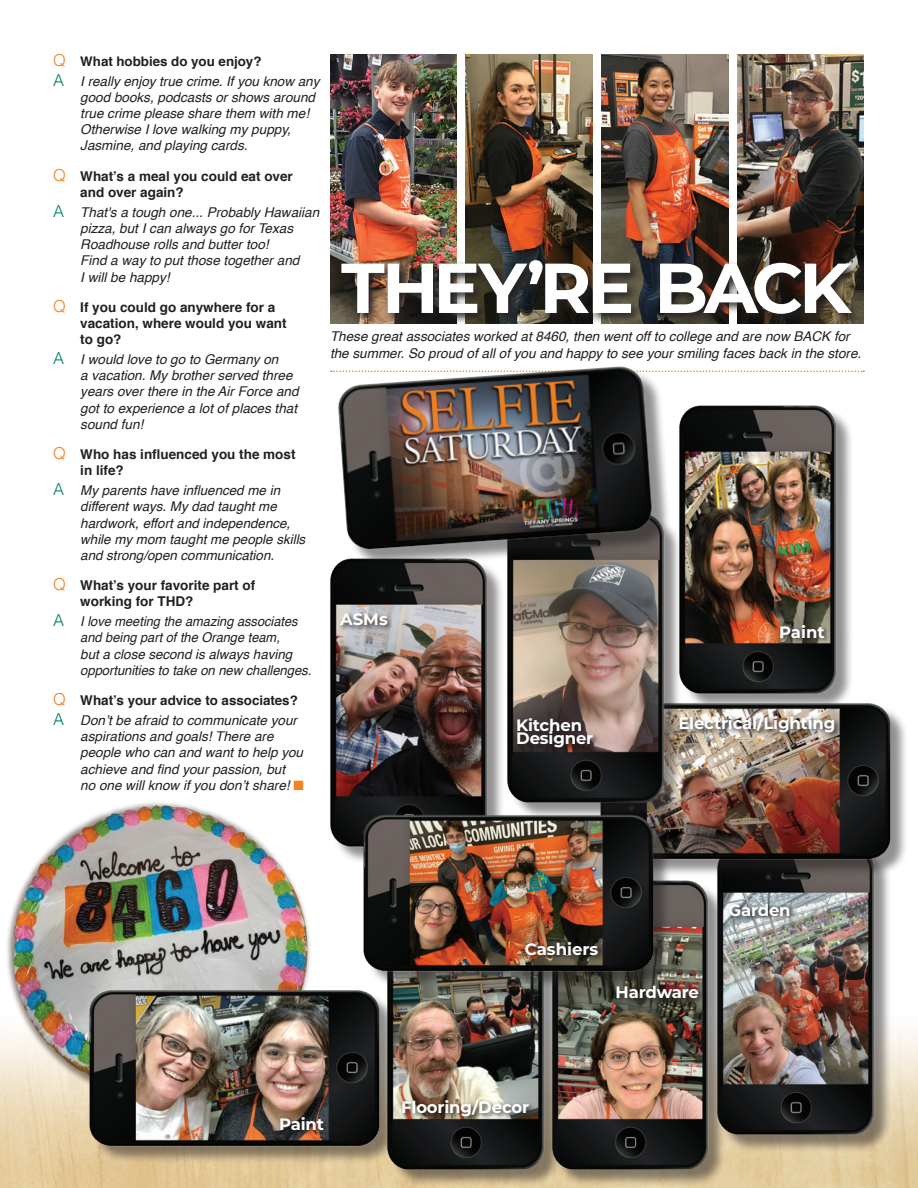
<style>
.page{position:relative;width:918px;height:1188px;background:#fff}
.page>*{position:absolute;margin:0;border:0;box-sizing:border-box;transform-origin:0 0}
.t1{font:700 70.5px "Montserrat";letter-spacing:-.06em;color:#fff}
.t2{font:700 16.5px/13.5px "Montserrat";letter-spacing:-.01em;color:#fff}
.t3{font:italic 13.5px/16.2px "Helvetica";color:#231f20}
.t4{font:700 13.5px/16.2px "Helvetica";color:#231f20}
.t5{font:italic 13.5px/16.2px "Helvetica";color:#231f20;scale:.95 1}
.t6{font:700 13.2px "Helvetica";color:#231f20}
.s1{font-weight:300;font-size:16.5px;color:#f58220}
.s2{font-weight:300;font-style:normal;font-size:16.5px;color:#007e67}
.s3{font-size:13.5px}
.s4{color:#f58220}
</style>
<div class="page">
<img style="left:0;top:370px;width:918px;height:818px">
<img style="left:0;top:771px;width:327px;height:360px">
<svg style="left:672px;top:370px;width:192px;height:2px"></svg>
<img style="left:724px;top:877px;width:166px;height:273px">
<img style="left:330px;top:54px;width:127px;height:270px">
<img style="left:466px;top:54px;width:127px;height:203px">
<img style="left:601px;top:54px;width:127px;height:203px">
<img style="left:737px;top:54px;width:127px;height:270px">
<img style="left:337px;top:257px;width:526px;height:67px">
<img style="left:672px;top:392px;width:179px;height:295px">
<div style="left:603px;top:705px;width:306px;height:172px;background:#231f20;opacity:.5"></div>
<img style="left:672px;top:687px;width:234px;height:185px">
<img style="left:505px;top:501px;width:174px;height:315px">
<img style="left:317px;top:545px;width:185px;height:315px">
<img style="left:322px;top:366px;width:350px;height:201px">
<div style="left:554px;top:883px;width:173px;height:304px;background:#231f20;opacity:.5"></div>
<img style="left:562px;top:868px;width:162px;height:316px">
<div style="left:93px;top:993px;width:305px;height:172px;background:#231f20;opacity:.5"></div>
<img style="left:77px;top:975px;width:297px;height:185px">
<div style="left:390px;top:883px;width:172px;height:304px;background:#231f20;opacity:.5"></div>
<img style="left:374px;top:989px;width:185px;height:195px">
<div style="left:367px;top:817px;width:305px;height:172px;background:#231f20;opacity:.5"></div>
<img style="left:351px;top:799px;width:318px;height:185px">
<div style="left:778px;top:623px;width:53px;height:21px;background:#231f20;opacity:.86"></div>
<div style="left:678px;top:713px;width:163px;height:26px;background:#231f20;opacity:.86"></div>
<svg style="left:727px;top:901px;width:69px;height:21px"></svg>
<div style="left:516px;top:716px;width:84px;height:38px;background:#231f20;opacity:.86"></div>
<div style="left:338px;top:611px;width:56px;height:21px;background:#231f20;opacity:.86"></div>
<div style="left:524px;top:940px;width:81px;height:21px;background:#231f20;opacity:.86"></div>
<div style="left:401px;top:1097px;width:135px;height:26px;background:#231f20;opacity:.86"></div>
<div style="left:279px;top:1115px;width:51px;height:22px;background:#231f20;opacity:.86"></div>
<div style="left:615px;top:984px;width:90px;height:21px;background:#231f20;opacity:.86"></div>
<p class="t6" style="left:53px;top:51px;width:210px"><span class="s1">Q</span> What hobbies do you enjoy?</p>
<p class="t3" style="left:80px;top:73px;width:241px;text-indent:-27px"><span class="s2">A</span> I really enjoy true crime. If you know any good books, podcasts or shows around true crime please share them with me!<br>Otherwise I love walking my puppy, Jasmine, and playing cards.</p>
<p class="t4" style="left:80px;top:168px;width:214px;text-indent:-27px"><span class="s1">Q</span> What’s a meal you could eat over and over again?</p>
<p class="t3" style="left:80px;top:204px;width:240px;text-indent:-27px"><span class="s2">A</span> That's a tough one... Probably Hawaiian pizza, but I can always go for Texas<br>Roadhouse rolls and butter too!<br>Find a way to put those together and<br>I will be happy!</p>
<p class="t4" style="left:80px;top:299px;width:208px;text-indent:-27px"><span class="s1">Q</span> If you could go anywhere for a vacation, where would you want to go?</p>
<p class="t3" style="left:80px;top:352px;width:220px;text-indent:-27px"><span class="s2">A</span> I would love to go to Germany on<br>a vacation. My brother served three years over there in the Air Force and got to experience a lot of places that sound fun!</p>
<p class="t4" style="left:80px;top:446px;width:217px;text-indent:-27px"><span class="s1">Q</span> Who has influenced you the most in life?</p>
<p class="t3" style="left:80px;top:483px;width:227px;text-indent:-27px"><span class="s2">A</span> My parents have influenced me in different ways. My dad taught me hardwork, effort and independence, while my mom taught me people skills and strong/open communication.</p>
<p class="t4" style="left:80px;top:578px;width:177px;text-indent:-27px"><span class="s1">Q</span> What’s your favorite part of working for THD?</p>
<p class="t5" style="left:80px;top:614px;width:245px;text-indent:-27px"><span class="s2">A</span> I love meeting the amazing associates and being part of the Orange team,<br>but a close second is always having opportunities to take on new challenges.</p>
<p class="t6" style="left:53px;top:690px;width:246px"><span class="s1">Q</span> <span class="s3">What’s</span> your advice to associates?</p>
<p class="t3" style="left:80px;top:712px;width:225px;text-indent:-27px"><span class="s2">A</span> Don’t be afraid to communicate your aspirations and goals! There are people who can and want to help you achieve and find your passion, but<br>no one will know if you don’t share! <span class="s4">■</span></p>
<h1 class="t1" style="left:341px;top:237px;width:512px">THEY’RE BACK</h1>
<p class="t3" style="left:330px;top:329px;width:533px">These great associates worked at 8460, then went off to college and are now BACK for the summer. So proud of all of you and happy to see your smiling faces back in the store.</p>
<p class="t2" style="left:340px;top:612px;width:49px">ASMs</p>
<p class="t2" style="left:516px;top:717px;width:79px">Kitchen<br>Designer</p>
<p class="t2" style="left:779px;top:624px;width:47px">Paint</p>
<p class="t2" style="left:678px;top:716px;width:158px">Electrical/Lighting</p>
<p class="t2" style="left:525px;top:941px;width:75px">Cashiers</p>
<p class="t2" style="left:616px;top:984px;width:85px">Hardware</p>
<p class="t2" style="left:728px;top:902px;width:64px">Garden</p>
<p class="t2" style="left:735px;top:902px;width:8px">-</p>
<p class="t2" style="left:279px;top:1116px;width:46px">Paint</p>
<p class="t2" style="left:401px;top:1100px;width:130px">Flooring/Decor</p>
</div>
